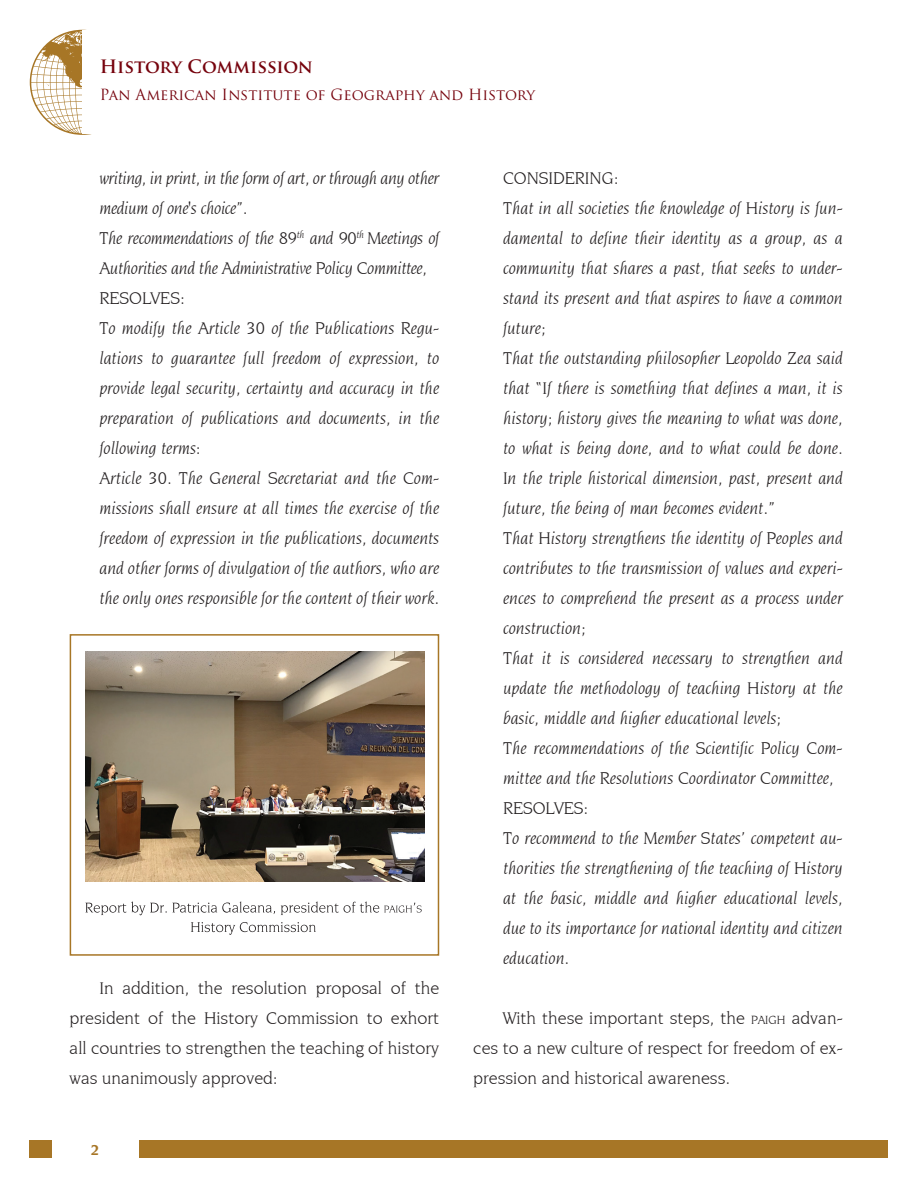
<style>
.page{position:relative;width:918px;height:1188px;background:#fff}
.page>*{position:absolute;margin:0;border:0;box-sizing:border-box;transform-origin:0 0}
.t1{font:italic 18px/30px "Novarese IT Cby BT";color:#231f20}
.t2{font:18px/30px "Novarese IT Cby BT";color:#231f20;text-align:justify}
.t3{font:700 18px "Trajan Pro";letter-spacing:-.005em;color:#76030d}
.t4{font:15px "Trajan Pro";color:#76030d}
.t5{font:700 15px "Novarese IT Cby BT";color:#a77626}
.s1{font-size:12.6px}
</style>
<div class="page">
<div style="left:30px;top:1140px;width:858px;height:18px;background:#a77626"></div>
<div style="left:52px;top:1140px;width:86px;height:19px;background:#fff"></div>
<svg style="left:30px;top:30px;width:62px;height:105px"></svg>
<div style="left:82px;top:30px;width:63px;height:104px;background:#fff"></div>
<img style="left:85px;top:651px;width:339px;height:231px">
<svg style="left:191px;top:922px;width:125px;height:13px"></svg>
<svg style="left:85px;top:901px;width:337px;height:14px"></svg>
<div style="left:70px;top:634px;width:369px;height:322px;border:2px solid #a77626"></div>
<p class="t3" style="left:100px;top:55px;width:215px">History Commission</p>
<p class="t4" style="left:100px;top:85px;width:437px">Pan American Institute of Geography and History</p>
<p class="t1" style="left:99px;top:163px;width:341px">writing, in print, in the form of art, or through any other medium of one's choice”.<br>The recommendations of the 89<sup>th</sup> and 90<sup>th</sup> Meetings of Authorities and the Administrative Policy Committee, RESOLVES:<br>To modify the Article 30 of the Publications Regu&shy;lations to guarantee full freedom of expression, to provide legal security, certainty and accuracy in the preparation of publications and documents, in the following terms:<br>Article 30. The General Secretariat and the Com&shy;missions shall ensure at all times the exercise of the freedom of expression in the publications, documents and other forms of divulgation of the authors, who are the only ones responsible for the content of their work.</p>
<p class="t2" style="left:70px;top:973px;width:371px;text-indent:30px">In addition, the resolution proposal of the president of the History Commission to exhort all countries to strengthen the teaching of history was unanimously approved:</p>
<p class="t5" style="left:91px;top:1141px;width:10px">2</p>
<p class="t1" style="left:503px;top:163px;width:341px">CONSIDERING:<br>That in all societies the knowledge of History is fun&shy;damental to define their identity as a group, as a community that shares a past, that seeks to under&shy;stand its present and that aspires to have a common future;<br>That the outstanding philosopher Leopoldo Zea said that “If there is something that defines a man, it is history; history gives the meaning to what was done, to what is being done, and to what could be done.<br>In the triple historical dimension, past, present and future, the being of man becomes evident.”<br>That History strengthens the identity of Peoples and contributes to the transmission of values and experi&shy;ences to comprehend the present as a process under construction;<br>That it is considered necessary to strengthen and update the methodology of teaching History at the basic, middle and higher educational levels;<br>The recommendations of the Scientific Policy Com&shy;mittee and the Resolutions Coordinator Committee, RESOLVES:<br>To recommend to the Member States’ competent au&shy;thorities the strengthening of the teaching of History at the basic, middle and higher educational levels, due to its importance for national identity and citizen education.</p>
<p class="t2" style="left:473px;top:1003px;width:371px;text-indent:30px">With these important steps, the <span class="s1">paigh</span> advan&shy;ces to a new culture of respect for freedom of ex&shy;pression and historical awareness.</p>
</div>
